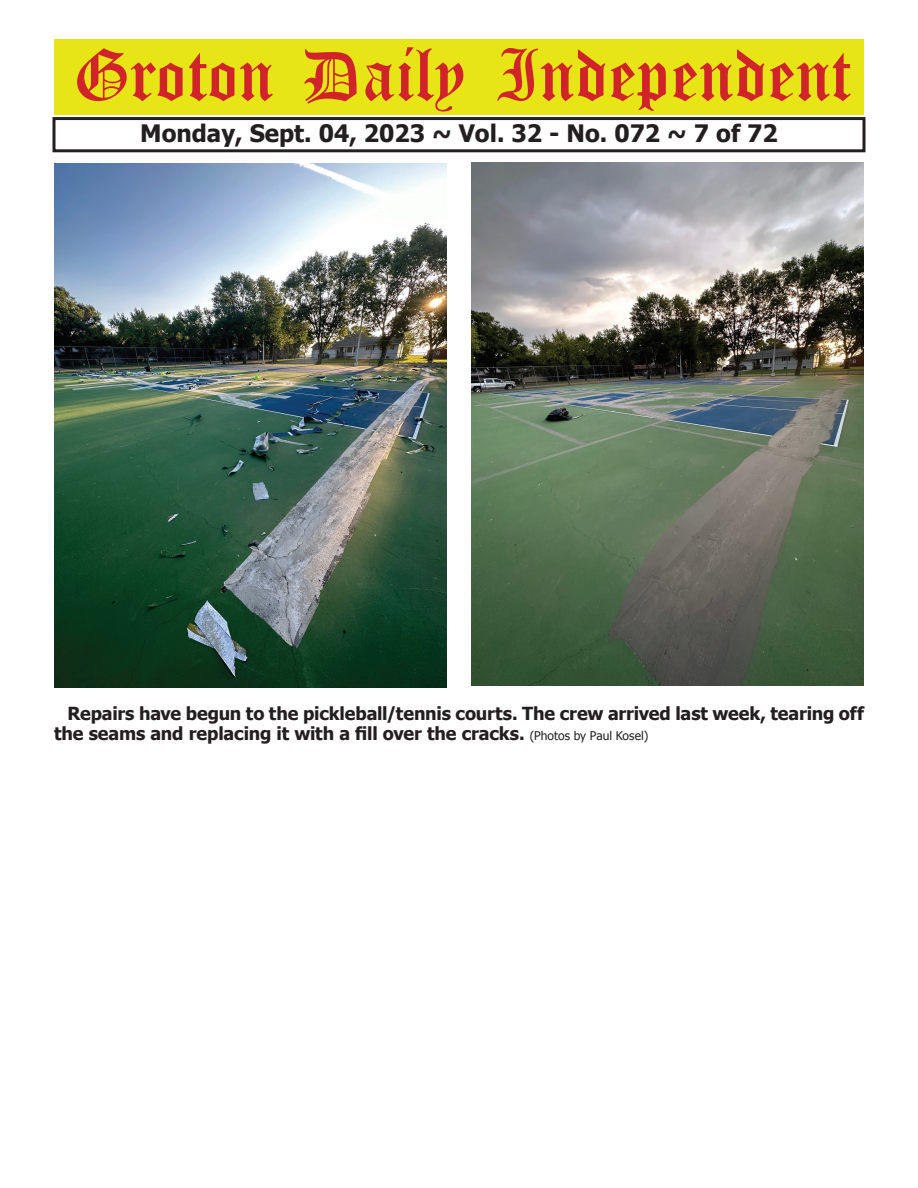
<style>
.page{position:relative;width:918px;height:1188px;background:#fff}
.page>*{position:absolute;margin:0;border:0;box-sizing:border-box;transform-origin:0 0}
.t1{font:54px "Old English Five";color:#d1232a}
.t2{font:700 24px "Tahoma";color:#231f20}
.t3{font:700 18px/19.5px "Tahoma";letter-spacing:-.01em;color:#231f20}
.s1{font-weight:400;font-size:12px}
</style>
<div class="page">
<div style="left:52px;top:117px;width:814px;height:35px;border:3px solid #231f20"></div>
<div style="left:54px;top:40px;width:810px;height:75px;background:#e7e515"></div>
<img style="left:54px;top:164px;width:393px;height:524px">
<img style="left:471px;top:162px;width:393px;height:524px">
<h1 class="t1" style="left:73px;top:50px;width:779px">Groton Daily Independent</h1>
<h2 class="t2" style="left:140px;top:116px;width:639px">Monday, Sept. 04, 2023 ~ Vol. 32 - No. 072 ~ 7 of 72</h2>
<p class="t3" style="left:54px;top:703px;width:811px;text-indent:14px">Repairs have begun to the pickleball/tennis courts. The crew arrived last week, tearing off the seams and replacing it with a fill over the cracks. <span class="s1">(Photos by Paul Kosel)</span></p>
</div>
